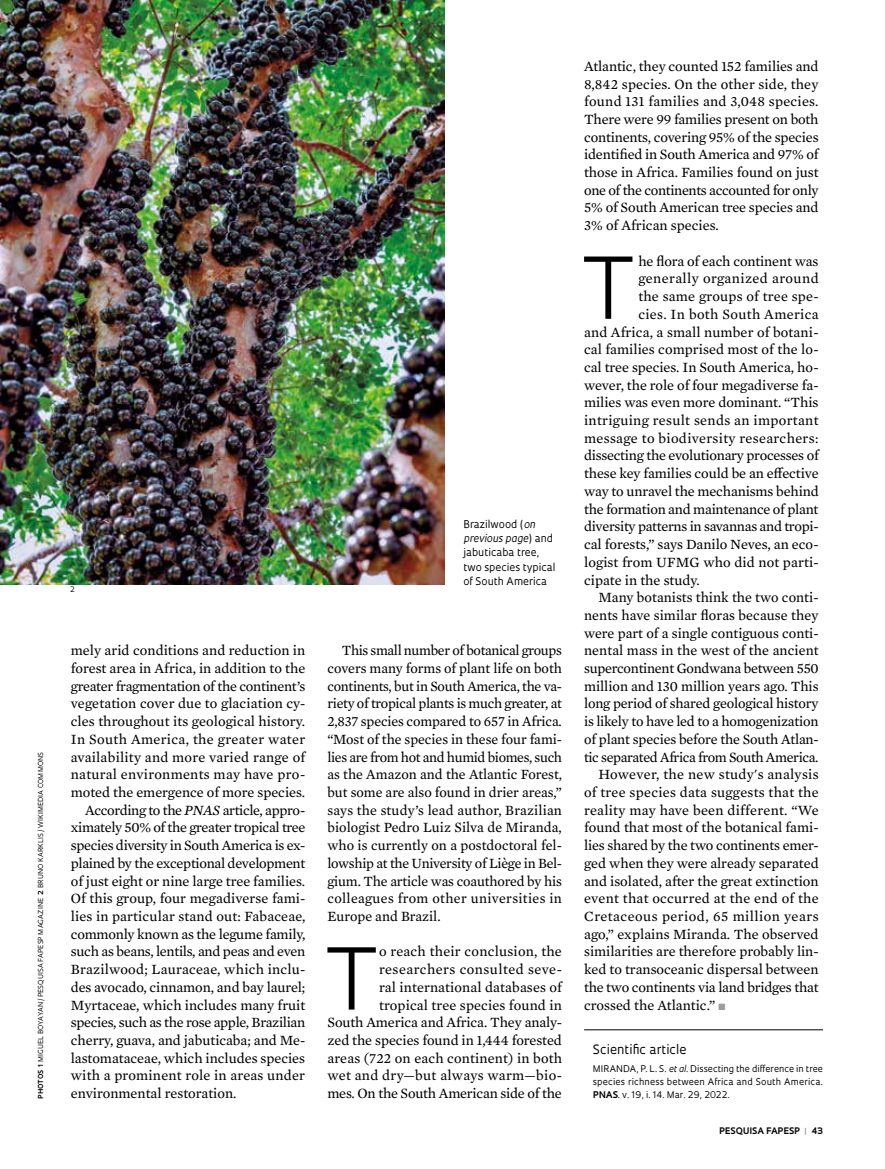
<style>
.page{position:relative;width:885px;height:1169px;background:#fff}
.page>*{position:absolute;margin:0;border:0;box-sizing:border-box;transform-origin:0 0}
.t1{font:300 87.9px "Avenir";color:#000}
.t2{font:14.4px/17.7px "Mercury Text G2";color:#000;text-align:justify}
.t3{font:14.4px "Mercury Text G2";letter-spacing:-.02em;color:#000}
.t4{font:14.4px "Mercury Text G2";letter-spacing:.02em;color:#000}
.t5{font:14.4px "Mercury Text G2";letter-spacing:-.025em;color:#000}
.t6{font:14.4px "Mercury Text G2";letter-spacing:.03em;color:#000}
.t7{font:14.4px "Mercury Text G2";letter-spacing:.025em;color:#000}
.t8{font:12.6px "Oculum";color:#000}
.t9{font:10.35px/14.1px "Oculum";color:#000}
.t10{font:9px/13.4px "Oculum";letter-spacing:.01em;color:#000;text-align:justify}
.t11{font:700 8.7px "Oculum";letter-spacing:.015em;color:#000}
.t12{font:7.35px "Oculum";color:#000}
.t13{font:6.75px "Oculum";letter-spacing:.015em;color:#000}
.s1{font-weight:700}
.s2{font-style:italic}
.s3{color:#9d9d9c}
</style>
<div class="page">
<hr style="left:584px;top:1029px;width:239px;height:1px;background:#000">
<img style="left:0;top:0;width:444px;height:584px">
<p class="t13" style="left:36px;top:1098px;width:348px;rotate:-90deg"><span class="s1">PHOTOS 1</span> MIGUEL BOYAYAN/PESQUISA FAPESP MAGAZINE <span class="s1">2</span> BRUNO KARKLIS /WIKIMEDIA COMMONS</p>
<p class="t12" style="left:70px;top:584px;width:6px">2</p>
<p class="t2" style="left:71px;top:641px;width:236px">mely arid conditions and reduction in</p>
<p class="t2" style="left:71px;top:658px;width:236px">forest area in Africa, in addition to the</p>
<p class="t3" style="left:71px;top:675px;width:236px">greater fragmentation of the continent’s</p>
<p class="t2" style="left:71px;top:694px;width:236px">vegetation cover due to glaciation cy-</p>
<p class="t2" style="left:71px;top:711px;width:236px">cles throughout its geological history.</p>
<p class="t7" style="left:71px;top:728px;width:236px">In South America, the greater water</p>
<p class="t2" style="left:71px;top:747px;width:236px">availability and more varied range of</p>
<p class="t4" style="left:71px;top:764px;width:236px">natural environments may have pro-</p>
<p class="t2" style="left:71px;top:782px;width:236px">moted the emergence of more species.</p>
<p class="t5" style="left:85px;top:799px;width:222px">According to the <span class="s2">PNAS</span> article, appro-</p>
<p class="t5" style="left:71px;top:817px;width:236px">ximately 50% of the greater tropical tree</p>
<p class="t3" style="left:71px;top:835px;width:236px">species diversity in South America is ex-</p>
<p class="t3" style="left:71px;top:852px;width:236px">plained by the exceptional development</p>
<p class="t2" style="left:71px;top:871px;width:236px">of just eight or nine large tree families.</p>
<p class="t2" style="left:71px;top:889px;width:236px">Of this group, four megadiverse fami-</p>
<p class="t2" style="left:71px;top:906px;width:236px">lies in particular stand out: Fabaceae,</p>
<p class="t2" style="left:71px;top:924px;width:236px">commonly known as the legume family,</p>
<p class="t3" style="left:71px;top:941px;width:236px">such as beans, lentils, and peas and even</p>
<p class="t2" style="left:71px;top:959px;width:236px">Brazilwood; Lauraceae, which inclu-</p>
<p class="t2" style="left:71px;top:977px;width:236px">des avocado, cinnamon, and bay laurel;</p>
<p class="t2" style="left:71px;top:995px;width:236px">Myrtaceae, which includes many fruit</p>
<p class="t3" style="left:71px;top:1012px;width:236px">species, such as the rose apple, Brazilian</p>
<p class="t2" style="left:71px;top:1030px;width:236px">cherry, guava, and jabuticaba; and Me-</p>
<p class="t2" style="left:71px;top:1048px;width:236px">lastomataceae, which includes species</p>
<p class="t2" style="left:71px;top:1066px;width:236px">with a prominent role in areas under</p>
<p class="t2" style="left:71px;top:1083px;width:167px">environmental restoration.</p>
<p class="t9" style="left:463px;top:517px;width:93px">Brazilwood (<span class="s2">on previous page</span>) and jabuticaba tree, two species typical of South America</p>
<p class="t2" style="left:327px;top:641px;width:236px;text-indent:14px">This small number of botanical groups covers many forms of plant life on both continents, but in South America, the va&shy;riety of tropical plants is much greater, at 2,837 species compared to 657 in Africa. “Most of the species in these four fami&shy;lies are from hot and humid biomes, such as the Amazon and the Atlantic Forest, but some are also found in drier areas,” says the study’s lead author, Brazilian biologist Pedro Luiz Silva de Miranda, who is currently on a postdoctoral fel&shy;lowship at the University of Liège in Bel&shy;gium. The article was coauthored by his colleagues from other universities in Europe and Brazil.</p>
<h1 class="t1" style="left:326px;top:927px;width:52px">T</h1>
<p class="t2" style="left:327px;top:942px;width:236px;text-align:right">o reach their conclusion, the researchers consulted seve-<br>ral international databases of tropical tree species found in<br>South America and Africa. They analy&shy;zed the species found in 1,444 forested areas (722 on each continent) in both wet and dry—but always warm—bio&shy;mes. On the South American side of the</p>
<p class="t2" style="left:584px;top:56px;width:236px">Atlantic, they counted 152 families and 8,842 species. On the other side, they found 131 families and 3,048 species.<br>There were 99 families present on both continents, covering 95% of the species identified in South America and 97% of those in Africa. Families found on just one of the continents accounted for only 5% of South American tree species and 3% of African species.</p>
<h1 class="t1" style="left:583px;top:236px;width:52px">T</h1>
<p class="t2" style="left:638px;top:251px;width:182px">he flora of each continent was</p>
<p class="t6" style="left:638px;top:268px;width:182px">generally organized around</p>
<p class="t2" style="left:638px;top:287px;width:182px">the same groups of tree spe-</p>
<p class="t7" style="left:638px;top:303px;width:182px">cies. In both South America</p>
<p class="t2" style="left:584px;top:322px;width:236px">and Africa, a small number of botani-</p>
<p class="t2" style="left:584px;top:340px;width:236px">cal families comprised most of the lo-</p>
<p class="t2" style="left:584px;top:357px;width:236px">cal tree species. In South America, ho-</p>
<p class="t2" style="left:584px;top:375px;width:236px">wever, the role of four megadiverse fa-</p>
<p class="t2" style="left:584px;top:393px;width:236px">milies was even more dominant. “This</p>
<p class="t4" style="left:584px;top:410px;width:236px">intriguing result sends an important</p>
<p class="t4" style="left:584px;top:427px;width:236px">message to biodiversity researchers:</p>
<p class="t3" style="left:584px;top:445px;width:236px">dissecting the evolutionary processes of</p>
<p class="t2" style="left:584px;top:464px;width:236px">these key families could be an effective</p>
<p class="t2" style="left:584px;top:481px;width:236px">way to unravel the mechanisms behind</p>
<p class="t3" style="left:584px;top:498px;width:236px">the formation and maintenance of plant</p>
<p class="t3" style="left:584px;top:516px;width:236px">diversity patterns in savannas and tropi-</p>
<p class="t2" style="left:584px;top:534px;width:236px">cal forests,” says Danilo Neves, an eco-</p>
<p class="t2" style="left:584px;top:552px;width:236px">logist from UFMG who did not parti-</p>
<p class="t2" style="left:584px;top:570px;width:117px">cipate in the study.</p>
<p class="t2" style="left:598px;top:588px;width:222px">Many botanists think the two conti-</p>
<p class="t2" style="left:584px;top:605px;width:236px">nents have similar floras because they</p>
<p class="t2" style="left:584px;top:623px;width:236px">were part of a single contiguous conti-</p>
<p class="t2" style="left:584px;top:641px;width:236px">nental mass in the west of the ancient</p>
<p class="t3" style="left:584px;top:658px;width:236px">supercontinent Gondwana between 550</p>
<p class="t2" style="left:584px;top:676px;width:236px">million and 130 million years ago. This</p>
<p class="t2" style="left:584px;top:694px;width:236px">long period of shared geological history</p>
<p class="t2" style="left:584px;top:711px;width:236px">is likely to have led to a homogenization</p>
<p class="t2" style="left:584px;top:729px;width:236px">of plant species before the South Atlan-</p>
<p class="t5" style="left:584px;top:746px;width:236px">tic separated Africa from South America.</p>
<p class="t4" style="left:598px;top:764px;width:222px">However, the new study's analysis</p>
<p class="t4" style="left:584px;top:782px;width:236px">of tree species data suggests that the</p>
<p class="t4" style="left:584px;top:799px;width:236px">reality may have been different. “We</p>
<p class="t2" style="left:584px;top:818px;width:236px">found that most of the botanical fami-</p>
<p class="t2" style="left:584px;top:835px;width:236px">lies shared by the two continents emer-</p>
<p class="t2" style="left:584px;top:853px;width:236px">ged when they were already separated</p>
<p class="t2" style="left:584px;top:871px;width:236px">and isolated, after the great extinction</p>
<p class="t4" style="left:584px;top:888px;width:236px">event that occurred at the end of the</p>
<p class="t6" style="left:584px;top:905px;width:236px">Cretaceous period, 65 million years</p>
<p class="t2" style="left:584px;top:924px;width:236px">ago,” explains Miranda. The observed</p>
<p class="t2" style="left:584px;top:942px;width:236px">similarities are therefore probably lin-</p>
<p class="t2" style="left:584px;top:959px;width:236px">ked to transoceanic dispersal between</p>
<p class="t2" style="left:584px;top:977px;width:236px">the two continents via land bridges that</p>
<p class="t2" style="left:584px;top:995px;width:143px">crossed the Atlantic.” <span class="s3">■</span></p>
<p class="t8" style="left:593px;top:1041px;width:95px">Scientific article</p>
<p class="t10" style="left:593px;top:1061px;width:232px">MIRANDA, P. L. S. <span class="s2">et al</span>. Dissecting the difference in tree species richness between Africa and South America.<br><span class="s1">PNAS</span>. v. 19, i. 14. Mar. 29, 2022.</p>
<p class="t11" style="left:719px;top:1124px;width:105px">PESQUISA FAPESP <span class="s3">|</span> 43</p>
</div>
